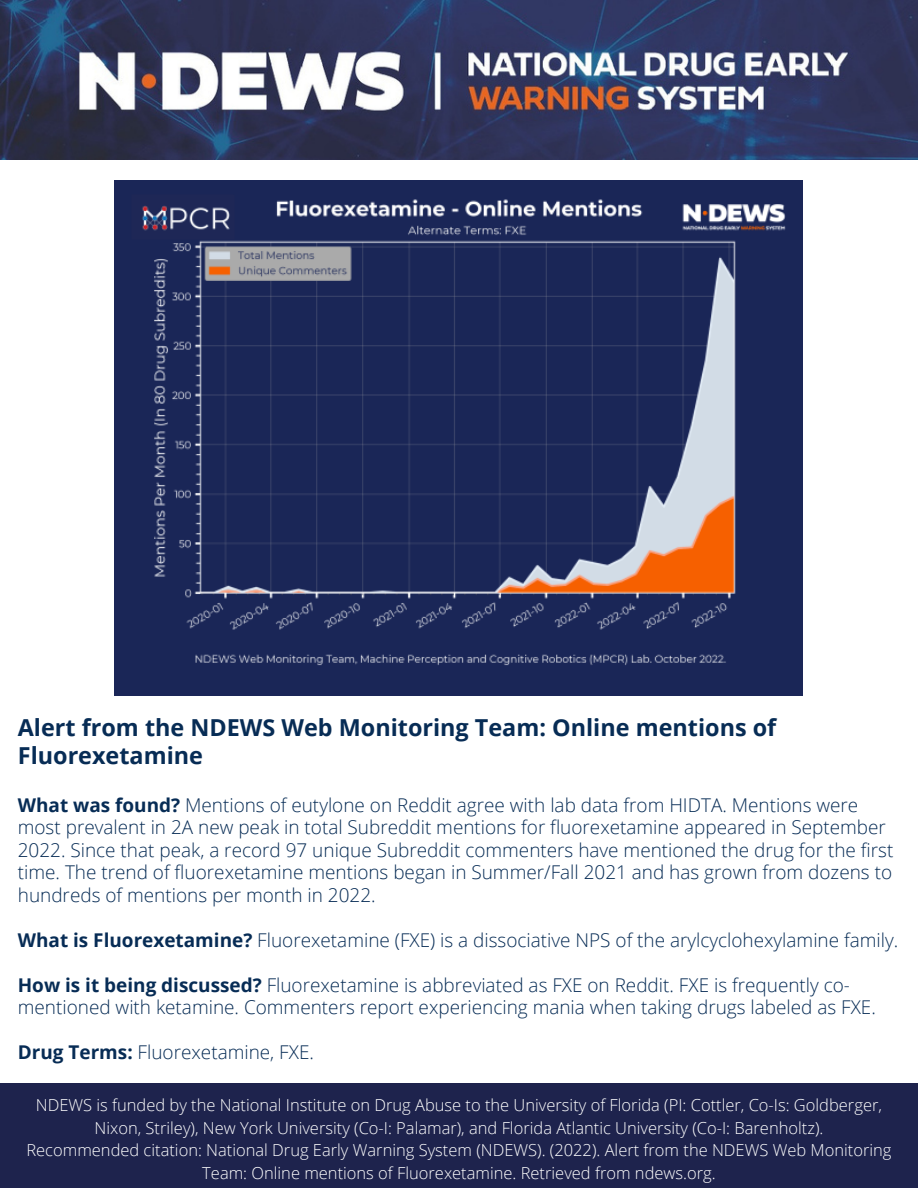
<style>
.page{position:relative;width:918px;height:1188px;background:#fff}
.page>*{position:absolute;margin:0;border:0;box-sizing:border-box;transform-origin:0 0}
.t1{font:700 23.4px/28.2px "Open Sans";color:#072c55}
.t2{font:300 18.9px/22.5px "Open Sans";color:#072c55}
.t3{font:300 16.5px/22.5px "Open Sans";color:#fff;text-align:center}
.s1{font-weight:700}
</style>
<div class="page">
<div style="left:0;top:1px;width:918px;height:1187px;background:#1e234d"></div>
<img style="left:0;top:0;width:918px;height:160px">
<div style="left:0;top:160px;width:918px;height:922px;background:#fff"></div>
<img style="left:115px;top:180px;width:687px;height:515px">
<p class="t1" style="left:18px;top:713px;width:760px">Alert from the NDEWS Web Monitoring Team: Online mentions of<br>Fluorexetamine</p>
<p class="t2" style="left:18px;top:793px;width:877px"><span class="s1">What was found?</span> Mentions of eutylone on Reddit agree with lab data from HIDTA. Mentions were most prevalent in 2A new peak in total Subreddit mentions for fluorexetamine appeared in September 2022. Since that peak, a record 97 unique Subreddit commenters have mentioned the drug for the first time. The trend of fluorexetamine mentions began in Summer/Fall 2021 and has grown from dozens to hundreds of mentions per month in 2022.</p>
<p class="t2" style="left:18px;top:928px;width:882px"><span class="s1">What is Fluorexetamine?</span> Fluorexetamine (FXE) is a dissociative NPS of the arylcyclohexylamine family.</p>
<p class="t2" style="left:18px;top:973px;width:860px"><span class="s1">How is it being discussed?</span> Fluorexetamine is abbreviated as FXE on Reddit. FXE is frequently co&shy;mentioned with ketamine. Commenters report experiencing mania when taking drugs labeled as FXE.</p>
<p class="t2" style="left:18px;top:1040px;width:298px"><span class="s1">Drug Terms:</span> Fluorexetamine, FXE.</p>
<p class="t3" style="left:26px;top:1094px;width:867px">NDEWS is funded by the National Institute on Drug Abuse to the University of Florida (PI: Cottler, Co-Is: Goldberger, Nixon, Striley), New York University (Co-I: Palamar), and Florida Atlantic University (Co-I: Barenholtz).<br>Recommended citation: National Drug Early Warning System (NDEWS). (2022). Alert from the NDEWS Web Monitoring Team: Online mentions of Fluorexetamine. Retrieved from ndews.org.</p>
</div>
